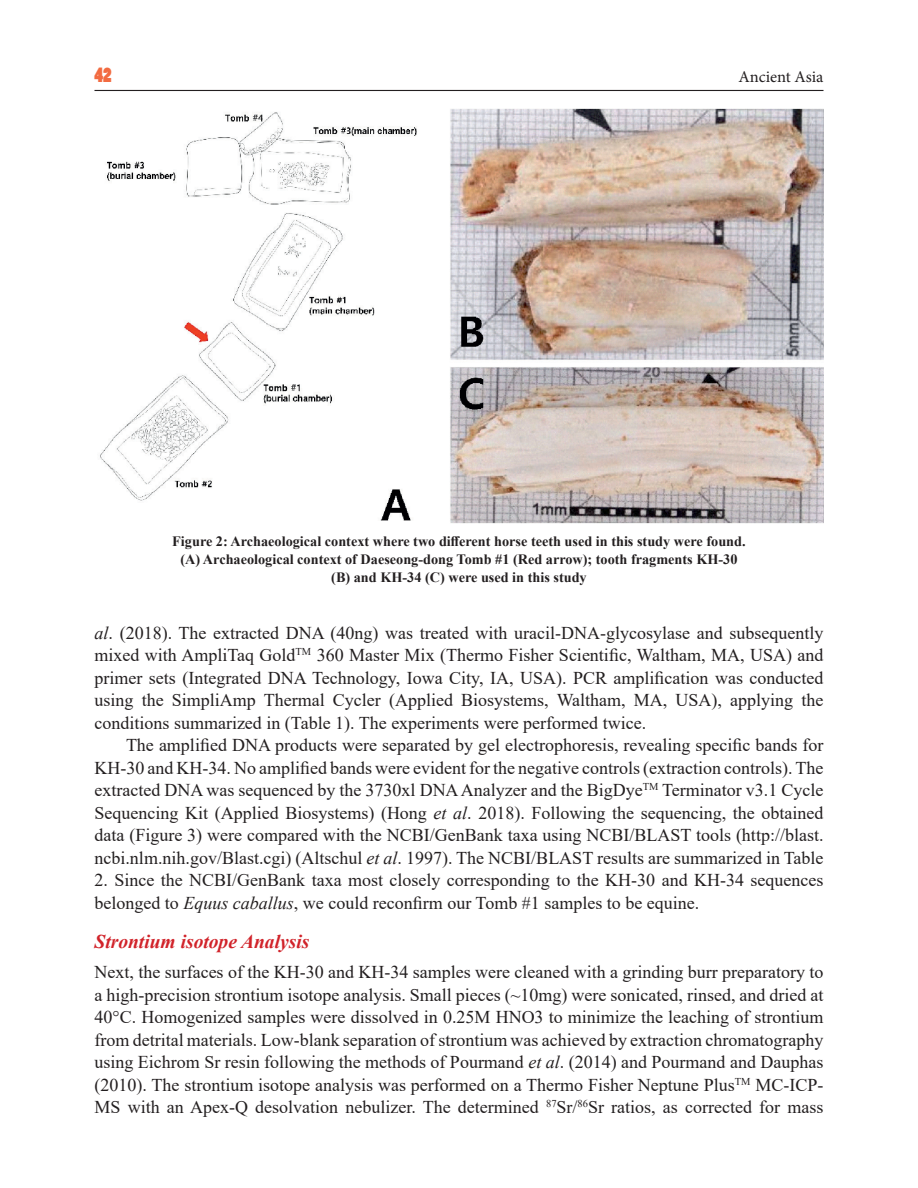
<style>
.page{position:relative;width:918px;height:1188px;background:#fff}
.page>*{position:absolute;margin:0;border:0;box-sizing:border-box;transform-origin:0 0}
.sub_head2{font:italic 700 19.5px "Times New Roman";color:#d1232a}
.t1{font:19.5px "Poplar Std";color:#f26b41}
.Body_left{font:18px/22.5px "Times New Roman";color:#231f20;text-align:justify}
.Body_text{font:18px/22.5px "Times New Roman";color:#231f20;text-align:justify}
.t2{font:16.5px "Minion Pro";color:#231f20}
.t3{font:700 14.25px/17.9px "Times New Roman";color:#231f20;text-align:center}
.s1{font-style:italic}
</style>
<div class="page">
<hr style="left:94px;top:90px;width:730px;height:1px;background:#231f20">
<img style="left:100px;top:108px;width:724px;height:416px">
<p class="t1" style="left:94px;top:65px;width:19px">42</p>
<p class="t2" style="left:738px;top:66px;width:87px">Ancient Asia</p>
<p class="t3" style="left:172px;top:532px;width:575px">Figure 2: Archaeological context where two different horse teeth used in this study were found. (A) Archaeological context of Daeseong-dong Tomb #1 (Red arrow); tooth fragments KH-30 (B) and KH-34 (C) were used in this study</p>
<p class="Body_left" style="left:94px;top:621px;width:731px"><span class="s1">al</span>. (2018). The extracted DNA (40ng) was treated with uracil-DNA-glycosylase and subsequently mixed with AmpliTaq Gold<sup>TM</sup> 360 Master Mix (Thermo Fisher Scientific, Waltham, MA, USA) and primer sets (Integrated DNA Technology, Iowa City, IA, USA). PCR amplification was conducted using the SimpliAmp Thermal Cycler (Applied Biosystems, Waltham, MA, USA), applying the conditions summarized in (Table 1). The experiments were performed twice.</p>
<p class="Body_text" style="left:94px;top:734px;width:731px;text-indent:32px">The amplified DNA products were separated by gel electrophoresis, revealing specific bands for KH-30 and KH-34. No amplified bands were evident for the negative controls (extraction controls). The extracted DNA was sequenced by the 3730xl DNA Analyzer and the BigDye<sup>TM</sup> Terminator v3.1 Cycle Sequencing Kit (Applied Biosystems) (Hong <span class="s1">et al</span>. 2018). Following the sequencing, the obtained data (Figure 3) were compared with the NCBI/GenBank taxa using NCBI/BLAST tools (http://blast. ncbi.nlm.nih.gov/Blast.cgi) (Altschul <span class="s1">et al</span>. 1997). The NCBI/BLAST results are summarized in Table</p>
<p class="Body_text" style="left:94px;top:869px;width:731px">2. Since the NCBI/GenBank taxa most closely corresponding to the KH-30 and KH-34 sequences belonged to <span class="s1">Equus caballus</span>, we could reconfirm our Tomb #1 samples to be equine.</p>
<p class="sub_head2" style="left:94px;top:928px;width:216px">Strontium isotope Analysis</p>
<p class="Body_left" style="left:94px;top:960px;width:731px">Next, the surfaces of the KH-30 and KH-34 samples were cleaned with a grinding burr preparatory to a high-precision strontium isotope analysis. Small pieces (~10mg) were sonicated, rinsed, and dried at 40°C. Homogenized samples were dissolved in 0.25M HNO3 to minimize the leaching of strontium from detrital materials. Low-blank separation of strontium was achieved by extraction chromatography using Eichrom Sr resin following the methods of Pourmand <span class="s1">et al</span>. (2014) and Pourmand and Dauphas (2010). The strontium isotope analysis was performed on a Thermo Fisher Neptune Plus<sup>TM</sup> MC-ICP-MS with an Apex-Q desolvation nebulizer. The determined <sup>87</sup>Sr/<sup>86</sup>Sr ratios, as corrected for mass</p>
</div>
